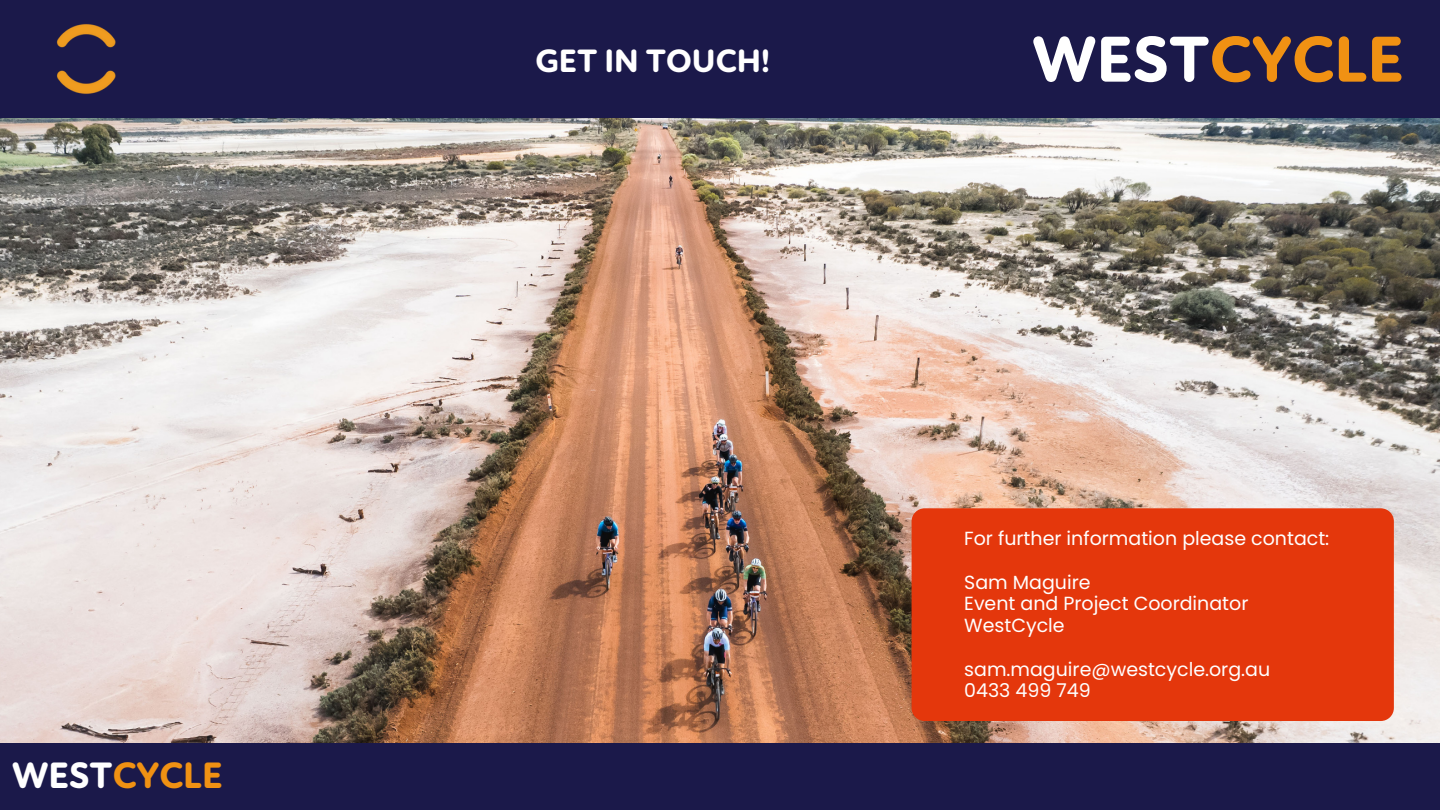
<style>
.page{position:relative;width:1440px;height:810px;background:#fff}
.page>*{position:absolute;margin:0;border:0;box-sizing:border-box;transform-origin:0 0}
.t1{font:800 66.1px "Atten Round New";color:#f09113}
.t2{font:800 37.5px "Atten Round New";color:#f09113}
.t3{font:800 33px "Atten Round New";color:#fff}
.t4{font:19px "Poppins";color:#fff}
.s1{color:#fff}
</style>
<div class="page">
<img style="left:0;top:118px;width:1440px;height:625px">
<div style="left:0;top:0;width:1440px;height:118px;background:#1b194a"></div>
<div style="left:0;top:743px;width:1440px;height:67px;background:#1b194a"></div>
<div style="left:912px;top:508px;width:482px;height:213px;background:#e4370c;border-radius:13px"></div>
<img style="left:57px;top:24px;width:59px;height:70px">
<p class="t2" style="left:12px;top:754px;width:212px"><span class="s1">WEST</span>CYCLE</p>
<p class="t3" style="left:536px;top:41px;width:236px">GET IN TOUCH!</p>
<p class="t1" style="left:1032px;top:21px;width:373px"><span class="s1">WEST</span>CYCLE</p>
<h3 class="t4" style="left:964px;top:525px;width:367px">For further information please contact:</h3>
<h1 class="t4" style="left:964px;top:569px;width:128px">Sam Maguire</h1>
<p class="t4" style="left:964px;top:590px;width:286px">Event and Project Coordinator</p>
<p class="t4" style="left:964px;top:612px;width:102px">WestCycle</p>
<p class="t4" style="left:964px;top:656px;width:307px">sam.maguire@westcycle.org.au</p>
<p class="t4" style="left:964px;top:677px;width:128px">0433 499 749</p>
</div>
